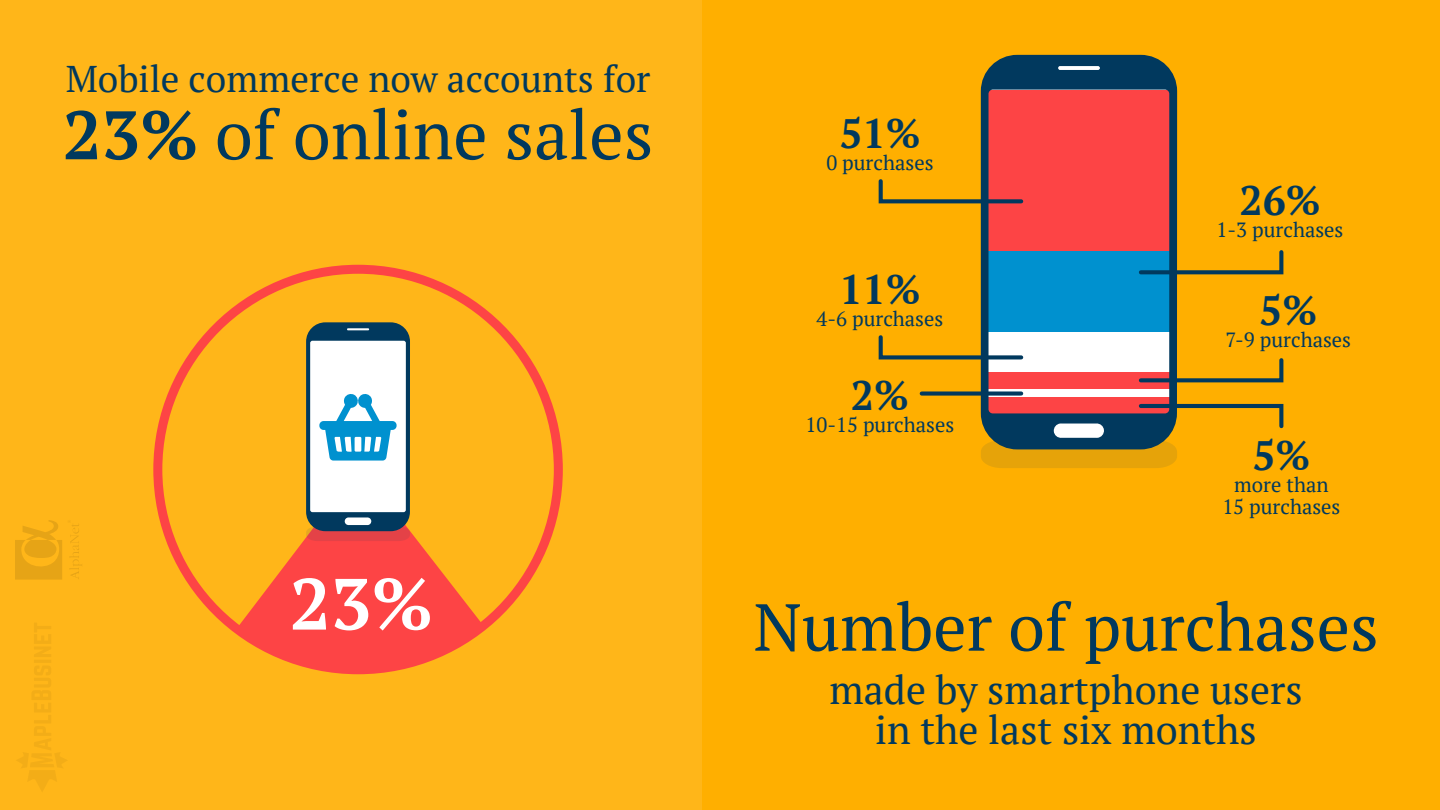
<style>
.page{position:relative;width:1440px;height:810px;background:#ffaf00}
.page>*{position:absolute;margin:0;border:0;box-sizing:border-box;transform-origin:0 0}
.t1{font:700 72.45px "PT Serif";color:#fff}
.t2{font:68.47px "PT Serif";color:#01395e}
.t3{font:66.3px "PT Serif";color:#01395e}
.t4{font:700 41.03px "PT Serif";color:#01395e}
.t5{font:39.75px/39.8px "PT Serif";color:#01395e;text-align:center}
.t6{font:37.12px "PT Serif";color:#01395e}
.t7{font:20.55px/21.9px "PT Serif";color:#01395e;text-align:center}
.s1{font-weight:700}
</style>
<div class="page">
<div style="left:0;top:0;width:701px;height:810px;background:#ffb619"></div>
<svg style="left:237px;top:531px;width:246px;height:139px;fill:#fd4445"></svg>
<div style="left:153px;top:265px;width:410px;height:409px;border:9px solid #fd4445;border-radius:50%"></div>
<svg style="left:306px;top:322px;width:104px;height:219px;background:#abbfcb"></svg>
<svg style="left:981px;top:55px;width:196px;height:347px;background:#9d687b"></svg>
<hr style="left:1058px;top:66px;width:42px;height:4px;background:#f7f8f9;border-radius:2px">
<svg style="left:878px;top:177px;width:147px;height:28px"></svg>
<svg style="left:878px;top:333px;width:147px;height:29px"></svg>
<div style="left:922px;top:391px;width:99px;height:5px;background:#01395e"></div>
<svg style="left:1137px;top:248px;width:147px;height:28px"></svg>
<svg style="left:1137px;top:356px;width:147px;height:28px"></svg>
<svg style="left:981px;top:402px;width:303px;height:66px"></svg>
<hr style="left:34px;top:660px;width:17px;height:3px;background:#000">
<svg style="left:34px;top:623px;width:17px;height:34px"></svg>
<svg style="left:17px;top:666px;width:50px;height:125px"></svg>
<svg style="left:69px;top:521px;width:13px;height:58px"></svg>
<svg style="left:15px;top:520px;width:47px;height:60px"></svg>
<h3 class="t6" style="left:66px;top:55px;width:586px">Mobile commerce now accounts for</h3>
<h2 class="t2" style="left:63px;top:91px;width:592px"><span class="s1">23%</span> of online sales</h2>
<h1 class="t1" style="left:290px;top:556px;width:145px">23%</h1>
<h3 class="t4" style="left:839px;top:107px;width:83px">51%</h3>
<p class="t7" style="left:826px;top:152px;width:109px">0 purchases</p>
<h3 class="t4" style="left:839px;top:263px;width:83px">11%</h3>
<p class="t7" style="left:817px;top:308px;width:128px">4-6 purchases</p>
<h3 class="t4" style="left:851px;top:369px;width:59px">2%</h3>
<p class="t7" style="left:806px;top:414px;width:150px">10-15 purchases</p>
<h3 class="t4" style="left:1239px;top:174px;width:83px">26%</h3>
<p class="t7" style="left:1217px;top:219px;width:128px">1-3 purchases</p>
<h3 class="t4" style="left:1259px;top:283px;width:59px">5%</h3>
<p class="t7" style="left:1225px;top:328px;width:127px">7-9 purchases</p>
<h3 class="t4" style="left:1252px;top:428px;width:59px">5%</h3>
<p class="t7" style="left:1222px;top:473px;width:120px">more than<br>15 purchases</p>
<h3 class="t3" style="left:753px;top:584px;width:627px">Number of purchases</h3>
<h3 class="t5" style="left:830px;top:669px;width:475px">made by smartphone users in the last six months</h3>
</div>
